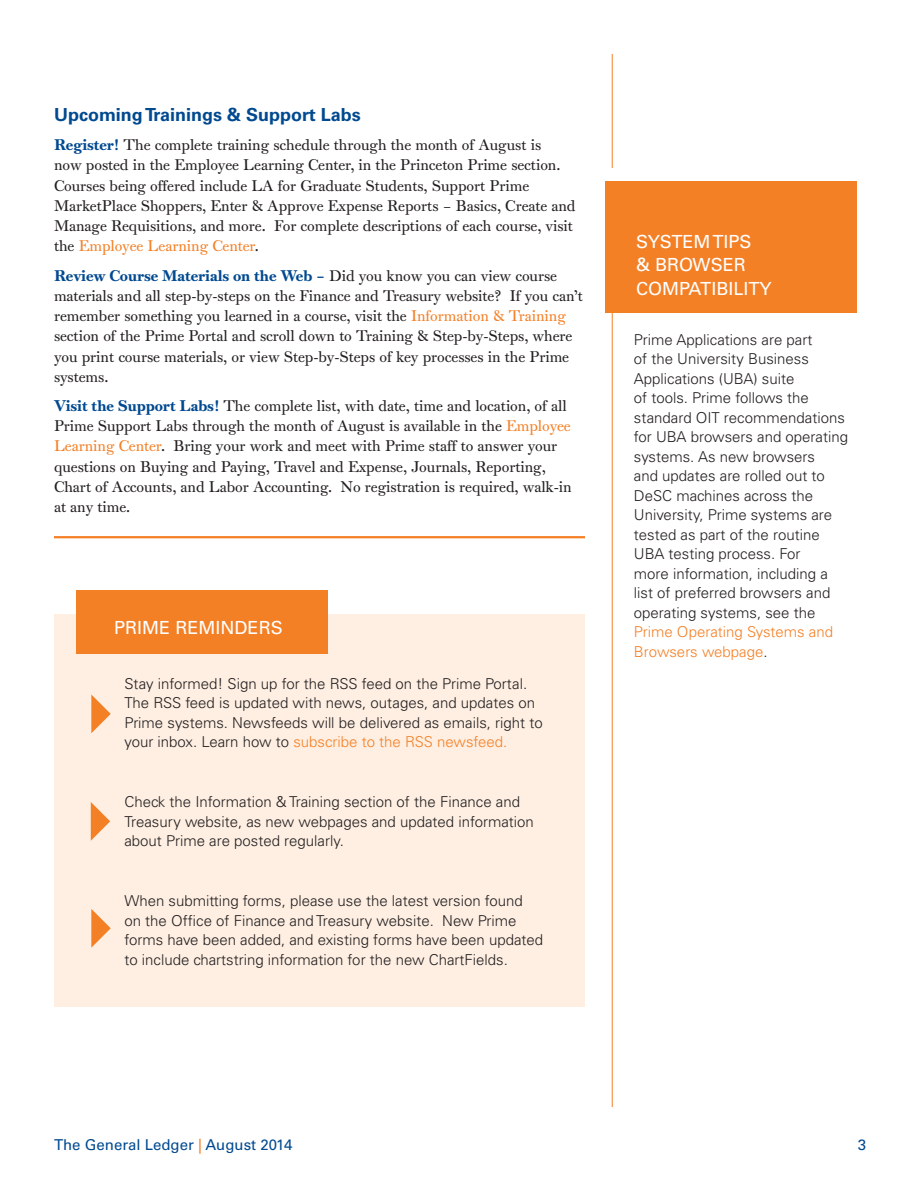
<style>
.page{position:relative;width:918px;height:1188px;background:#fff}
.page>*{position:absolute;margin:0;border:0;box-sizing:border-box;transform-origin:0 0}
.Sidebar_Subhead{font:18px/23.5px "Univers";color:#fff}
.Subhead_Blue{font:700 18px "Univers";color:#014990}
.Subhead_Blue-2{font:15px/20.2px "Princeton Monti";letter-spacing:-.005em;color:#231f20}
.Sidebar_Text{font:300 15px/19.5px "Univers";color:#231f20}
.t1{font:15px "Univers";color:#014990}
.s1{font-family:"Princeton Monti BD";color:#014990}
.s2{color:#f48026}
</style>
<div class="page">
<hr style="left:612px;top:54px;width:1px;height:1053px;background:#f48026">
<div style="left:605px;top:181px;width:252px;height:131px;background:#f48026"></div>
<hr style="left:54px;top:536px;width:531px;height:2px;background:#f48026">
<div style="left:54px;top:615px;width:531px;height:392px;background:#feefe2"></div>
<div style="left:76px;top:591px;width:252px;height:63px;background:#f48026"></div>
<p class="Subhead_Blue" style="left:54px;top:104px;width:308px">Upcoming Trainings &amp; Support Labs</p>
<p class="Subhead_Blue-2" style="left:54px;top:135px;width:523px"><span class="s1">Register!</span> The complete training schedule through the month of August is<br>now posted in the Employee Learning Center, in the Princeton Prime section.<br>Courses being offered include LA for Graduate Students, Support Prime MarketPlace Shoppers, Enter &amp; Approve Expense Reports – Basics, Create and Manage Requisitions, and more. For complete descriptions of each course, visit the <span class="s2">Employee Learning Center</span>.</p>
<p class="Subhead_Blue-2" style="left:54px;top:265px;width:530px"><span class="s1">Review Course Materials on the Web –</span> Did you know you can view course materials and all step-by-steps on the Finance and Treasury website? If you can’t remember something you learned in a course, visit the <span class="s2">Information &amp; Training </span>section of the Prime Portal and scroll down to Training &amp; Step-by-Steps, where you print course materials, or view Step-by-Steps of key processes in the Prime systems.</p>
<p class="Subhead_Blue-2" style="left:54px;top:396px;width:519px"><span class="s1">Visit the Support Labs!</span> The complete list, with date, time and location, of all Prime Support Labs through the month of August is available in the <span class="s2">Employee Learning Center</span>. Bring your work and meet with Prime staff to answer your questions on Buying and Paying, Travel and Expense, Journals, Reporting, Chart of Accounts, and Labor Accounting. No registration is required, walk-in at any time.</p>
<p class="Sidebar_Subhead" style="left:114px;top:616px;width:170px">PRIME REMINDERS</p>
<p class="Sidebar_Text" style="left:124px;top:673px;width:420px">Stay informed! Sign up for the RSS feed on the Prime Portal.<br>The RSS feed is updated with news, outages, and updates on Prime systems. Newsfeeds will be delivered as emails, right to your inbox. Learn how to <span class="s2">subscribe to the RSS newsfeed.</span></p>
<p class="Sidebar_Text" style="left:124px;top:792px;width:411px">Check the Information &amp; Training section of the Finance and<br>Treasury website, as new webpages and updated information about Prime are posted regularly.</p>
<p class="Sidebar_Text" style="left:124px;top:891px;width:420px">When submitting forms, please use the latest version found on the Office of Finance and Treasury website. New Prime forms have been added, and existing forms have been updated to include chartstring information for the new ChartFields.</p>
<p class="Sidebar_Subhead" style="left:636px;top:230px;width:137px">SYSTEM TIPS<br>&amp; BROWSER<br>COMPATIBILITY</p>
<p class="Sidebar_Text" style="left:634px;top:329px;width:216px">Prime Applications are part<br>of the University Business<br>Applications (UBA) suite<br>of tools. Prime follows the standard OIT recommendations for UBA browsers and operating systems. As new browsers<br>and updates are rolled out to<br>DeSC machines across the<br>University, Prime systems are tested as part of the routine<br>UBA testing process. For<br>more information, including a list of preferred browsers and operating systems, see the<br><span class="s2">Prime Operating Systems and<br>Browsers webpage</span>.</p>
<p class="t1" style="left:54px;top:1136px;width:240px">The General Ledger <span class="s2">|</span> August 2014</p>
<p class="t1" style="left:858px;top:1136px;width:10px">3</p>
</div>
